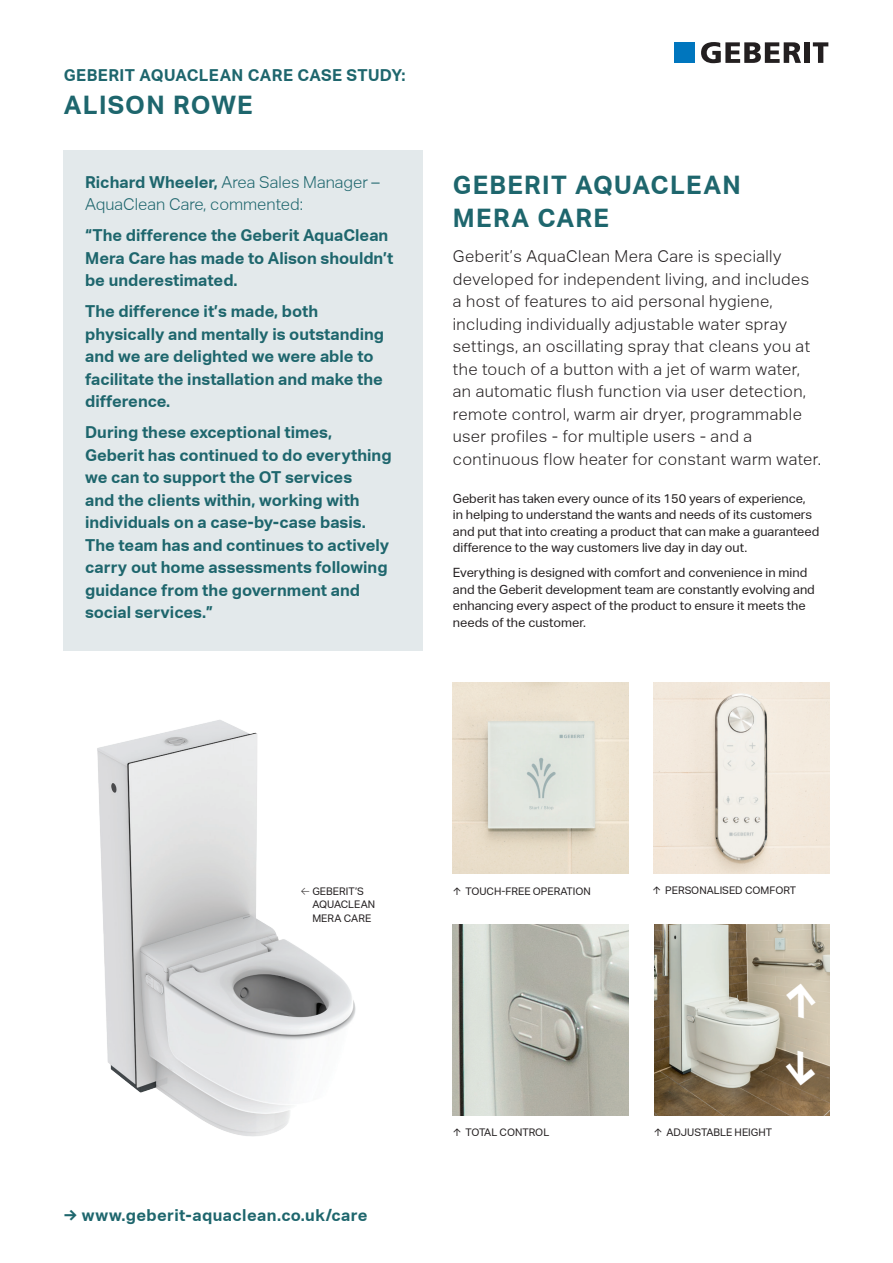
<style>
.page{position:relative;width:893px;height:1263px;background:#fff}
.page>*{position:absolute;margin:0;border:0;box-sizing:border-box;transform-origin:0 0}
.t1{font:italic 700 45.15px "Aktiv Grotesk Geberit";color:#fff}
.t2{font:700 25.5px/33px "Aktiv Grotesk Geberit";letter-spacing:.05em;color:#1e666d}
.t3{font:700 16.5px/22.5px "Aktiv Grotesk Geberit";color:#1e666d}
.t4{font:300 16.5px/22.5px "Aktiv Grotesk Geberit";letter-spacing:.025em;color:#231f20}
.t5{font:700 16.5px "Aktiv Grotesk Geberit";letter-spacing:.025em;color:#1e666d}
.t6{font:300 16.5px/22.5px "Aktiv Grotesk Geberit";color:#1e666d}
.t7{font:12.75px/16.5px "Aktiv Grotesk Geberit";color:#231f20}
.t8{font:10.5px/13.5px "Aktiv Grotesk Geberit";color:#231f20}
.s1{font-weight:700}
.s2{font-weight:300}
</style>
<div class="page">
<svg style="left:701px;top:42px;width:100px;height:21px"></svg>
<div style="left:804px;top:42px;width:6px;height:21px;background:#231f20"></div>
<svg style="left:813px;top:42px;width:15px;height:21px"></svg>
<div style="left:675px;top:42px;width:20px;height:21px;background:#0076be"></div>
<img style="left:453px;top:924px;width:175px;height:192px">
<img style="left:453px;top:682px;width:175px;height:192px">
<img style="left:654px;top:682px;width:175px;height:192px">
<img style="left:654px;top:924px;width:175px;height:192px">
<img style="left:97px;top:720px;width:259px;height:417px">
<div style="left:64px;top:150px;width:359px;height:501px;background:#e3e9eb"></div>
<p class="t5" style="left:64px;top:66px;width:343px">GEBERIT AQUACLEAN CARE CASE STUDY:</p>
<p class="t2" style="left:64px;top:89px;width:190px">ALISON ROWE</p>
<p class="t6" style="left:85px;top:171px;width:296px"><span class="s1">Richard Wheeler,</span> Area Sales Manager –<br>AquaClean Care, commented:</p>
<p class="t3" style="left:85px;top:224px;width:310px">“The difference the Geberit AquaClean<br>Mera Care has made to Alison shouldn’t be underestimated.</p>
<p class="t3" style="left:85px;top:300px;width:301px">The difference it’s made, both physically and mentally is outstanding and we are delighted we were able to facilitate the installation and make the difference.</p>
<p class="t3" style="left:85px;top:421px;width:308px">During these exceptional times, Geberit has continued to do everything we can to support the OT services<br>and the clients within, working with individuals on a case-by-case basis.<br>The team has and continues to actively carry out home assessments following guidance from the government and social services.”</p>
<p class="t2" style="left:453px;top:169px;width:289px">GEBERIT AQUACLEAN<br>MERA CARE</p>
<p class="t4" style="left:453px;top:245px;width:370px">Geberit’s AquaClean Mera Care is specially developed for independent living, and includes a host of features to aid personal hygiene, including individually adjustable water spray settings, an oscillating spray that cleans you at the touch of a button with a jet of warm water, an automatic flush function via user detection, remote control, warm air dryer, programmable user profiles - for multiple users - and a continuous flow heater for constant warm water.</p>
<p class="t7" style="left:453px;top:490px;width:368px">Geberit has taken every ounce of its 150 years of experience,<br>in helping to understand the wants and needs of its customers and put that into creating a product that can make a guaranteed difference to the way customers live day in day out.</p>
<p class="t7" style="left:453px;top:565px;width:364px">Everything is designed with comfort and convenience in mind and the Geberit development team are constantly evolving and enhancing every aspect of the product to ensure it meets the needs of the customer.</p>
<p class="t8" style="left:312px;top:884px;width:64px;text-indent:-11px"><span class="s2">←</span> GEBERIT’S<br>AQUACLEAN<br>MERA CARE</p>
<p class="t5" style="left:64px;top:1205px;width:305px">→ www.geberit-aquaclean.co.uk/care</p>
<p class="t8" style="left:453px;top:884px;width:140px">↑ TOUCH-FREE OPERATION</p>
<p class="t8" style="left:653px;top:884px;width:145px">↑ PERSONALISED COMFORT</p>
<p class="t1" style="left:775px;top:1023px;width:63px;rotate:-90deg">→</p>
<p class="t1" style="left:827px;top:1045px;width:63px;rotate:90deg">→</p>
<p class="t8" style="left:453px;top:1126px;width:98px">↑ TOTAL CONTROL</p>
<p class="t8" style="left:654px;top:1126px;width:120px">↑ ADJUSTABLE HEIGHT</p>
</div>
